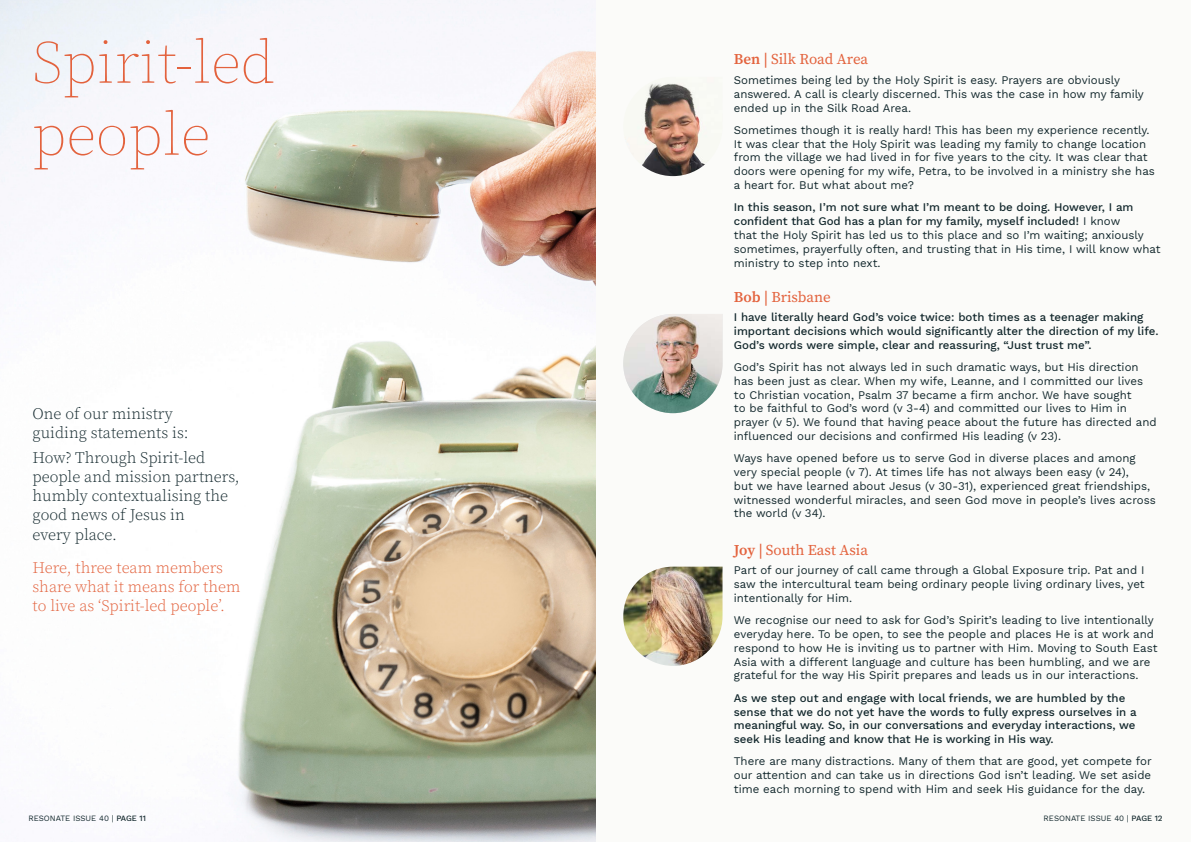
<style>
.page{position:relative;width:1191px;height:842px;background:#fbfbf9}
.page>*{position:absolute;margin:0;border:0;box-sizing:border-box;transform-origin:0 0}
.t1{font:200 60px/72px "Source Serif Pro";color:#e3623d}
.t2{font:300 16px/19.2px "Source Serif Pro";color:#14292e}
.t3{font:300 16px/19.2px "Source Serif Pro";color:#e3623d}
.t4{font:15px "Source Serif Pro";color:#e3623d}
.t5{font:11.5px/13.8px "Work Sans";color:#14292e}
.t6{font:500 11.5px/13.8px "Work Sans";color:#14292e}
.t7{font:8px "Work Sans";color:#14292e}
.s1{font-weight:500}
.s2{font-weight:600}
</style>
<div class="page">
<img style="left:0;top:0;width:595px;height:842px">
<img style="left:642px;top:83px;width:66px;height:93px">
<img style="left:623px;top:314px;width:99px;height:99px">
<img style="left:623px;top:567px;width:99px;height:99px">
<p class="t1" style="left:32px;top:28px;width:245px">Spirit-led people</p>
<p class="t2" style="left:33px;top:404px;width:158px">One of our ministry guiding statements is:</p>
<p class="t2" style="left:33px;top:448px;width:209px">How? Through Spirit-led people and mission partners, humbly contextualising the good news of Jesus in<br>every place.</p>
<p class="t3" style="left:33px;top:558px;width:209px">Here, three team members share what it means for them to live as ‘Spirit-led people’.</p>
<p class="t7" style="left:28px;top:812px;width:119px">RESONATE ISSUE 40 | <span class="s1">PAGE 11</span></p>
<p class="t4" style="left:734px;top:49px;width:136px"><span class="s2">Ben |</span> Silk Road Area</p>
<p class="t5" style="left:734px;top:73px;width:411px">Sometimes being led by the Holy Spirit is easy. Prayers are obviously answered. A call is clearly discerned. This was the case in how my family ended up in the Silk Road Area.</p>
<p class="t5" style="left:734px;top:123px;width:422px">Sometimes though it is really hard! This has been my experience recently.<br>It was clear that the Holy Spirit was leading my family to change location from the village we had lived in for five years to the city. It was clear that doors were opening for my wife, Petra, to be involved in a ministry she has a heart for. But what about me?</p>
<p class="t5" style="left:734px;top:200px;width:428px"><span class="s1">In this season, I’m not sure what I’m meant to be doing. However, I am confident that God has a plan for my family, myself included!</span> I know<br>that the Holy Spirit has led us to this place and so I’m waiting; anxiously sometimes, prayerfully often, and trusting that in His time, I will know what ministry to step into next.</p>
<p class="t4" style="left:734px;top:286px;width:99px"><span class="s2">Bob |</span> Brisbane</p>
<p class="t6" style="left:734px;top:310px;width:426px">I have literally heard God’s voice twice: both times as a teenager making important decisions which would significantly alter the direction of my life.<br>God’s words were simple, clear and reassuring, “Just trust me”.</p>
<p class="t5" style="left:734px;top:360px;width:424px">God’s Spirit has not always led in such dramatic ways, but His direction has been just as clear. When my wife, Leanne, and I committed our lives to Christian vocation, Psalm 37 became a firm anchor. We have sought<br>to be faithful to God’s word (v 3-4) and committed our lives to Him in prayer (v 5). We found that having peace about the future has directed and influenced our decisions and confirmed His leading (v 23).</p>
<p class="t5" style="left:734px;top:451px;width:423px">Ways have opened before us to serve God in diverse places and among very special people (v 7). At times life has not always been easy (v 24),<br>but we have learned about Jesus (v 30-31), experienced great friendships, witnessed wonderful miracles, and seen God move in people’s lives across the world (v 34).</p>
<p class="t4" style="left:734px;top:540px;width:136px"><span class="s2">Joy |</span> South East Asia</p>
<p class="t5" style="left:734px;top:563px;width:412px;text-align:justify">Part of our journey of call came through a Global Exposure trip. Pat and I saw the intercultural team being ordinary people living ordinary lives, yet intentionally for Him.</p>
<p class="t5" style="left:734px;top:613px;width:425px">We recognise our need to ask for God’s Spirit’s leading to live intentionally everyday here. To be open, to see the people and places He is at work and respond to how He is inviting us to partner with Him. Moving to South East Asia with a different language and culture has been humbling, and we are grateful for the way His Spirit prepares and leads us in our interactions.</p>
<p class="t6" style="left:734px;top:690px;width:404px">As we step out and engage with local friends, we are humbled by the sense that we do not yet have the words to fully express ourselves in a meaningful way. So, in our conversations and everyday interactions, we seek His leading and know that He is working in His way.</p>
<p class="t5" style="left:734px;top:754px;width:419px;text-align:justify">There are many distractions. Many of them that are good, yet compete for our attention and can take us in directions God isn’t leading. We set aside time each morning to spend with Him and seek His guidance for the day.</p>
<p class="t7" style="left:1043px;top:812px;width:120px">RESONATE ISSUE 40 | <span class="s1">PAGE 12</span></p>
</div>
